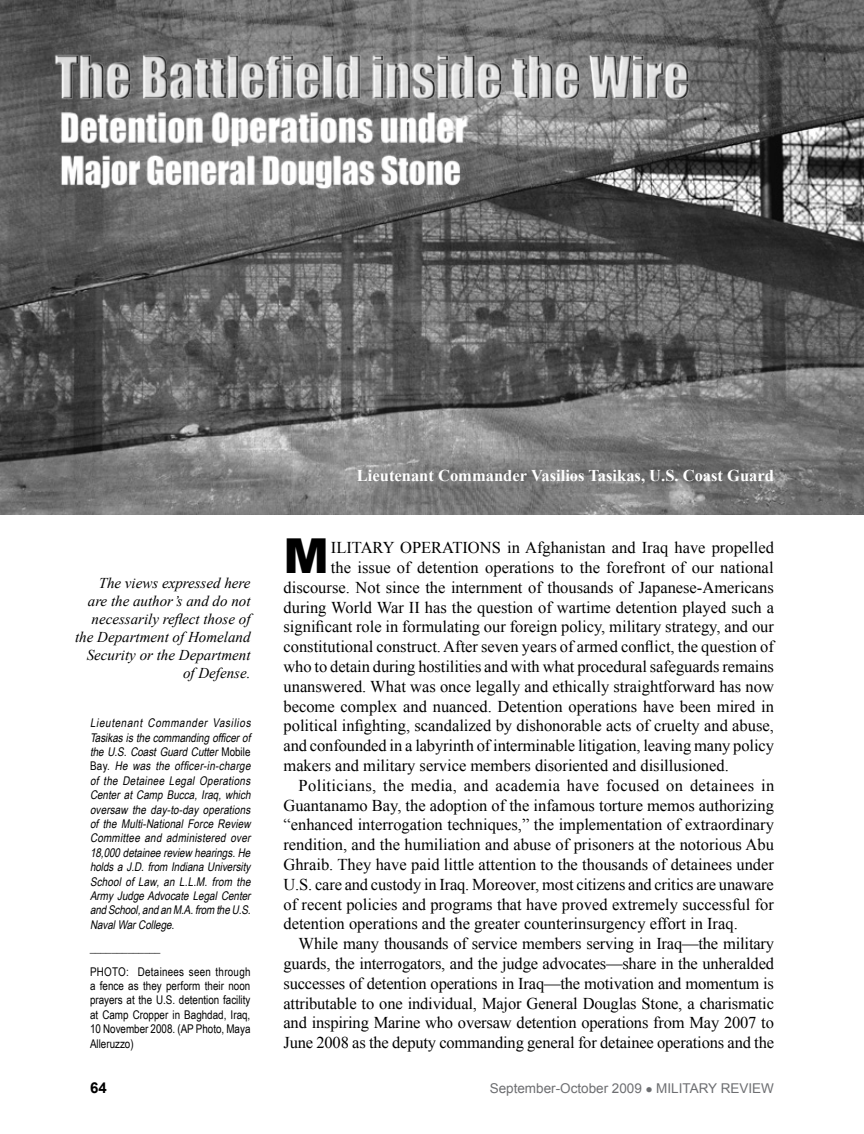
<style>
.page{position:relative;width:864px;height:1134px;background:#fff}
.page>*{position:absolute;margin:0;border:0;box-sizing:border-box;transform-origin:0 0}
.fob_Drop_Cap{font:900 48.15px "Arial";color:#000}
.fob{font:16.5px/19.8px "Times New Roman";letter-spacing:-.01em;color:#000;text-align:justify}
.fob_Drop_Cap-2{font:16.5px "Times New Roman";color:#000}
.author_byline{font:700 16.5px "Times New Roman";color:#fff}
.fob-2{font:italic 15px/18px "Times New Roman";color:#000;text-align:right}
.subhead{font:700 15px "Arial";color:#000}
.subhead-2{font:13.5px "Arial";color:#6d6e71}
.bio{font:italic 12px/14.4px "Arial Narrow";color:#000}
.bio-2{font:12px/14.4px "Arial Narrow";color:#000;text-align:justify}
.s1{font-style:normal}
</style>
<div class="page">
<img style="left:0;top:0;width:864px;height:515px">
<img style="left:50px;top:46px;width:647px;height:150px">
<p class="fob-2" style="left:75px;top:574px;width:177px">The views expressed here<br>are the author’s and do not necessarily reflect those of the Department of Homeland<br>Security or the Department of Defense.</p>
<p class="bio" style="left:90px;top:715px;width:165px">Lieutenant Commander Vasilios Tasikasisthecommandingofficerof the U.S. Coast Guard Cutter <span class="s1">M o b i l e B a y .</span> He was the officer-in-charge of the Detainee Legal Operations Center at Camp Bucca, Iraq, which oversaw the day-to-day operations of the Multi-National Force Review Committee and administered over 18,000detaineereview hearings.He holds a J.D. from Indiana University School of Law, an L.L.M. from the Army Judge Advocate Legal Center andSchool,andanM.A.from theU.S.<br>NavalWarCollege.</p>
<p class="bio" style="left:90px;top:940px;width:75px">_____________</p>
<p class="bio-2" style="left:90px;top:964px;width:162px">PHOTO: Detainees seen through a fence as they perform their noon prayers at the U.S. detention facility at Camp Cropper in Baghdad, Iraq, 10 November 2008. (AP Photo, Maya Alleruzzo)</p>
<p class="author_byline" style="left:357px;top:464px;width:419px">Lieutenant Commander Vasilios Tasikas, U.S. Coast Guard</p>
<p class="fob_Drop_Cap" style="left:284px;top:521px;width:47px">M</p>
<p class="fob_Drop_Cap-2" style="left:331px;top:537px;width:445px">ILITARY OPERATIONS in Afghanistan and Iraq have propelled</p>
<p class="fob_Drop_Cap-2" style="left:331px;top:556px;width:444px">the issue of detention operations to the forefront of our national</p>
<p class="fob_Drop_Cap-2" style="left:284px;top:576px;width:492px">discourse. Not since the internment of thousands of Japanese-Americans</p>
<p class="fob_Drop_Cap-2" style="left:284px;top:596px;width:492px">during World War II has the question of wartime detention played such a</p>
<p class="fob_Drop_Cap-2" style="left:284px;top:616px;width:492px">significant role in formulating our foreign policy, military strategy, and our</p>
<p class="fob_Drop_Cap-2" style="left:284px;top:636px;width:492px">constitutional construct. After seven years of armed conflict, the question of</p>
<p class="fob_Drop_Cap-2" style="left:284px;top:655px;width:492px">who to detain during hostilities and with what procedural safeguards remains</p>
<p class="fob_Drop_Cap-2" style="left:284px;top:675px;width:492px">unanswered. What was once legally and ethically straightforward has now</p>
<p class="fob_Drop_Cap-2" style="left:284px;top:695px;width:492px">become complex and nuanced. Detention operations have been mired in</p>
<p class="fob_Drop_Cap-2" style="left:284px;top:715px;width:492px">political infighting, scandalized by dishonorable acts of cruelty and abuse,</p>
<p class="fob_Drop_Cap-2" style="left:284px;top:735px;width:492px">and confounded in a labyrinth of interminable litigation, leaving many policy</p>
<p class="fob_Drop_Cap-2" style="left:284px;top:754px;width:447px">makers and military service members disoriented and disillusioned.</p>
<p class="fob" style="left:284px;top:775px;width:492px;text-indent:15px">Politicians, the media, and academia have focused on detainees in Guantanamo Bay, the adoption of the infamous torture memos authorizing “enhanced interrogation techniques,” the implementation of extraordinary rendition, and the humiliation and abuse of prisoners at the notorious Abu Ghraib. They have paid little attention to the thousands of detainees under U.S. care and custody in Iraq. Moreover, most citizens and critics are unaware of recent policies and programs that have proved extremely successful for detention operations and the greater counterinsurgency effort in Iraq.</p>
<p class="fob" style="left:284px;top:934px;width:492px;text-indent:15px">While many thousands of service members serving in Iraq—the military guards, the interrogators, and the judge advocates—share in the unheralded successes of detention operations in Iraq—the motivation and momentum is attributable to one individual, Major General Douglas Stone, a charismatic and inspiring Marine who oversaw detention operations from May 2007 to June 2008 as the deputy commanding general for detainee operations and the</p>
<p class="subhead" style="left:90px;top:1078px;width:18px">64</p>
<p class="subhead-2" style="left:490px;top:1080px;width:286px">September-October 2009 ● MILITARY REVIEW</p>
</div>
